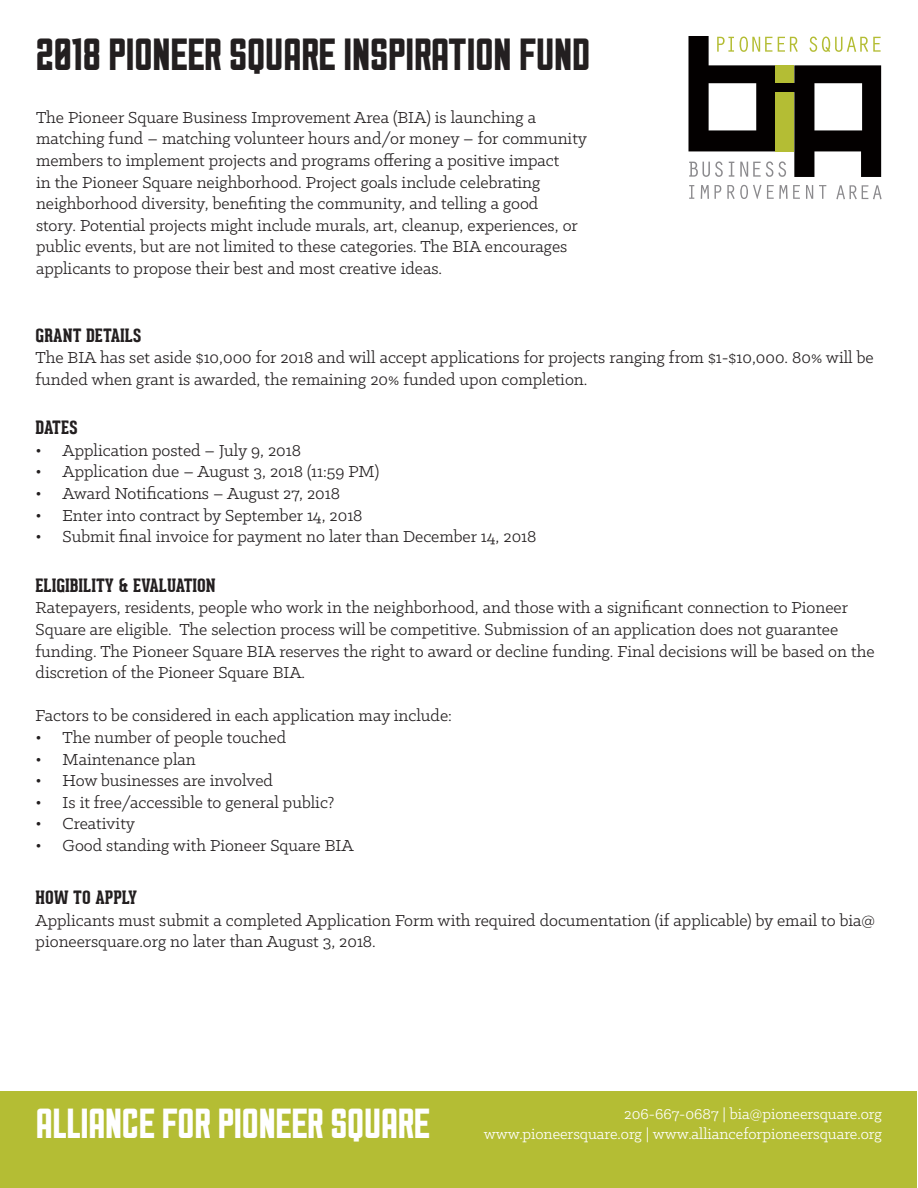
<style>
.page{position:relative;width:918px;height:1188px;background:#fff}
.page>*{position:absolute;margin:0;border:0;box-sizing:border-box;transform-origin:0 0}
.t1{font:45px "Sullivan Fill";letter-spacing:.01em;color:#231f20}
.t2{font:42px "Sullivan Fill";letter-spacing:.01em;color:#fff}
.t3{font:18px/21.6px "Klinic Slab";color:#231f20}
.t4{font:800 18px "Geared Slab";color:#231f20}
.t5{font:16.5px "Klinic Slab";color:#fff}
</style>
<div class="page">
<div style="left:1px;top:1091px;width:916px;height:96px;background:#b4bd34"></div>
<svg style="left:689px;top:185px;width:5px;height:14px"></svg>
<svg style="left:701px;top:185px;width:8px;height:14px"></svg>
<svg style="left:715px;top:185px;width:6px;height:14px"></svg>
<svg style="left:727px;top:185px;width:73px;height:14px"></svg>
<svg style="left:806px;top:185px;width:7px;height:14px"></svg>
<svg style="left:819px;top:185px;width:7px;height:14px"></svg>
<svg style="left:836px;top:185px;width:46px;height:14px"></svg>
<svg style="left:688px;top:36px;width:193px;height:141px"></svg>
<div style="left:776px;top:65px;width:18px;height:18px;background:#b4bd34"></div>
<div style="left:776px;top:92px;width:18px;height:59px;background:#b4bd34"></div>
<p class="t1" style="left:36px;top:33px;width:555px">2018 PIONEER SQUARE INSPIRATION FUND</p>
<p class="t3" style="left:36px;top:106px;width:553px">The Pioneer Square Business Improvement Area (BIA) is launching a matching fund – matching volunteer hours and/or money – for community members to implement projects and programs offering a positive impact<br>in the Pioneer Square neighborhood. Project goals include celebrating neighborhood diversity, benefiting the community, and telling a good<br>story. Potential projects might include murals, art, cleanup, experiences, or public events, but are not limited to these categories. The BIA encourages applicants to propose their best and most creative ideas.</p>
<p class="t4" style="left:36px;top:325px;width:108px">GRANT DETAILS</p>
<p class="t3" style="left:36px;top:346px;width:840px">The BIA has set aside $10,000 for 2018 and will accept applications for projects ranging from $1-$10,000. 80% will be funded when grant is awarded, the remaining 20% funded upon completion.</p>
<p class="t4" style="left:36px;top:417px;width:44px">DATES</p>
<p class="t3" style="left:36px;top:439px;width:267px">• Application posted – July 9, 2018</p>
<p class="t3" style="left:36px;top:461px;width:345px">• Application due – August 3, 2018 (11:59 PM)</p>
<p class="t3" style="left:36px;top:482px;width:306px">• Award Notifications – August 27, 2018</p>
<p class="t3" style="left:36px;top:504px;width:328px">• Enter into contract by September 14, 2018</p>
<p class="t3" style="left:36px;top:525px;width:502px">• Submit final invoice for payment no later than December 14, 2018</p>
<p class="t4" style="left:36px;top:575px;width:182px">ELIGIBILITY &amp; EVALUATION</p>
<p class="t3" style="left:36px;top:597px;width:840px">Ratepayers, residents, people who work in the neighborhood, and those with a significant connection to Pioneer Square are eligible. The selection process will be competitive. Submission of an application does not guarantee funding. The Pioneer Square BIA reserves the right to award or decline funding. Final decisions will be based on the discretion of the Pioneer Square BIA.</p>
<p class="t3" style="left:36px;top:705px;width:418px">Factors to be considered in each application may include:</p>
<p class="t3" style="left:36px;top:726px;width:252px">• The number of people touched</p>
<p class="t3" style="left:36px;top:748px;width:162px">• Maintenance plan</p>
<p class="t3" style="left:36px;top:769px;width:239px">• How businesses are involved</p>
<p class="t3" style="left:36px;top:791px;width:300px">• Is it free/accessible to general public?</p>
<p class="t3" style="left:36px;top:813px;width:101px">• Creativity</p>
<p class="t3" style="left:36px;top:834px;width:319px">• Good standing with Pioneer Square BIA</p>
<p class="t4" style="left:36px;top:887px;width:103px">HOW TO APPLY</p>
<p class="t3" style="left:36px;top:909px;width:841px">Applicants must submit a completed Application Form with required documentation (if applicable) by email to bia@ pioneersquare.org no later than August 3, 2018.</p>
<p class="t2" style="left:36px;top:1104px;width:396px">ALLIANCE FOR PIONEER SQUARE</p>
<p class="t5" style="left:624px;top:1104px;width:259px">206-667-0687 | bia@pioneersquare.org</p>
<p class="t5" style="left:484px;top:1123px;width:400px">www.pioneersquare.org | www.allianceforpioneersquare.org</p>
</div>
